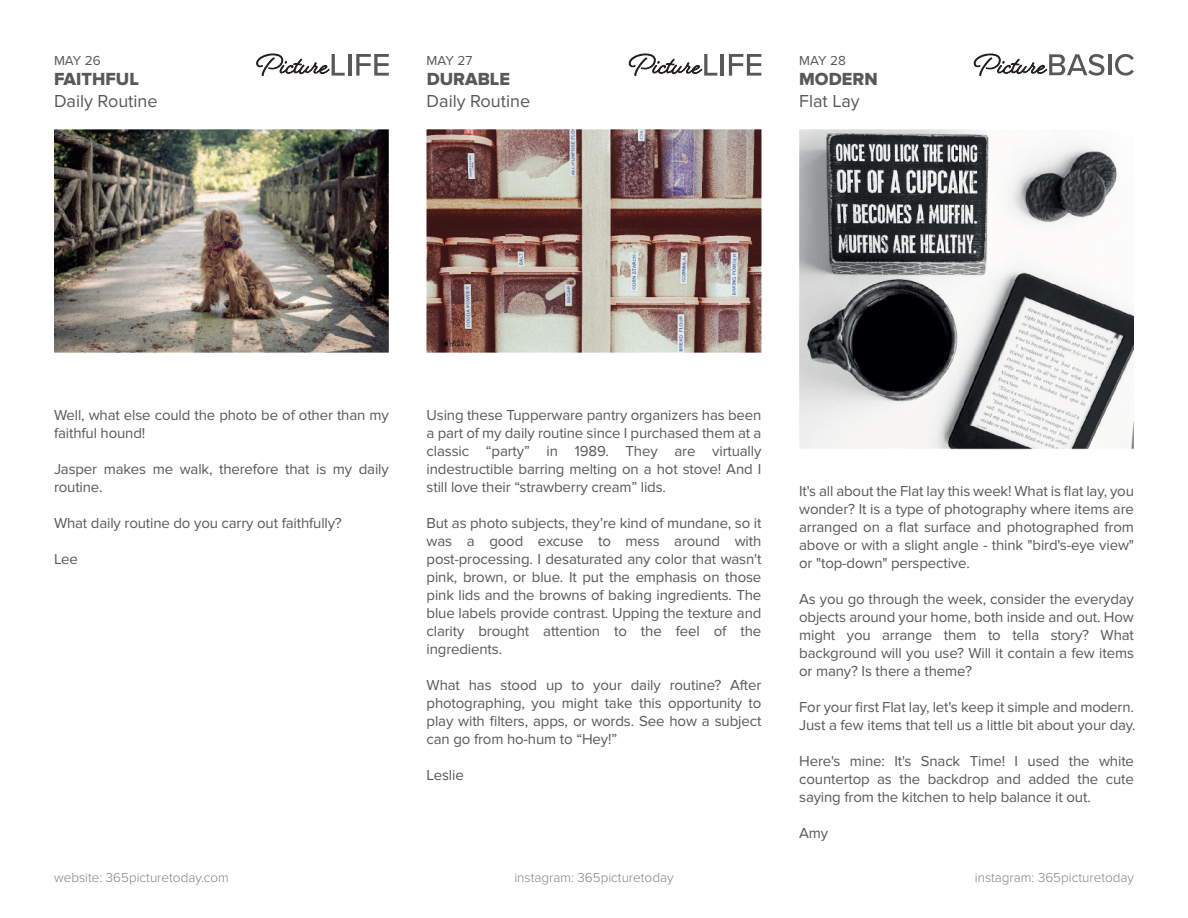
<style>
.page{position:relative;width:1188px;height:918px;background:#fff}
.page>*{position:absolute;margin:0;border:0;box-sizing:border-box;transform-origin:0 0}
.t1{font:18.15px "Proxima Nova Extrabld";color:#57585a}
.t2{font:18px "Proxima Nova";color:#57585a}
.t3{font:15px/18px "Proxima Nova";letter-spacing:-.01em;color:#57585a;text-align:justify}
.t4{font:300 13.5px "Proxima Nova";color:#808285}
.t5{font:13.5px "Proxima Nova";color:#57585a}
</style>
<div class="page">
<img style="left:54px;top:53px;width:1080px;height:397px">
<hr style="left:348px;top:54px;width:3px;height:22px;background:#57585a">
<svg style="left:356px;top:54px;width:33px;height:22px"></svg>
<svg style="left:256px;top:54px;width:89px;height:22px"></svg>
<hr style="left:721px;top:54px;width:3px;height:22px;background:#57585a">
<svg style="left:729px;top:54px;width:32px;height:22px"></svg>
<svg style="left:629px;top:54px;width:88px;height:22px"></svg>
<hr style="left:1108px;top:54px;width:3px;height:21px;background:#57585a">
<svg style="left:1115px;top:54px;width:19px;height:22px"></svg>
<svg style="left:974px;top:54px;width:130px;height:22px"></svg>
<p class="t5" style="left:54px;top:53px;width:48px">MAY 26</p>
<p class="t1" style="left:54px;top:69px;width:86px">FAITHFUL</p>
<p class="t5" style="left:427px;top:53px;width:47px">MAY 27</p>
<p class="t1" style="left:427px;top:69px;width:85px">DURABLE</p>
<p class="t5" style="left:799px;top:53px;width:48px">MAY 28</p>
<p class="t1" style="left:799px;top:69px;width:80px">MODERN</p>
<p class="t2" style="left:54px;top:90px;width:105px">Daily Routine</p>
<p class="t2" style="left:427px;top:90px;width:105px">Daily Routine</p>
<p class="t2" style="left:799px;top:90px;width:62px">Flat Lay</p>
<p class="t3" style="left:54px;top:407px;width:336px">Well, what else could the photo be of other than my faithful hound!</p>
<p class="t3" style="left:54px;top:461px;width:336px">Jasper makes me walk, therefore that is my daily routine.</p>
<p class="t3" style="left:54px;top:515px;width:289px">What daily routine do you carry out faithfully?</p>
<p class="t3" style="left:54px;top:551px;width:25px">Lee</p>
<p class="t3" style="left:427px;top:407px;width:336px">Using these Tupperware pantry organizers has been a part of my daily routine since I purchased them at a classic “party” in 1989. They are virtually indestructible barring melting on a hot stove! And I still love their “strawberry cream” lids.</p>
<p class="t3" style="left:427px;top:515px;width:336px">But as photo subjects, they’re kind of mundane, so it was a good excuse to mess around with post-processing. I desaturated any color that wasn't pink, brown, or blue. It put the emphasis on those pink lids and the browns of baking ingredients. The blue labels provide contrast. Upping the texture and clarity brought attention to the feel of the ingredients.</p>
<p class="t3" style="left:427px;top:677px;width:336px">What has stood up to your daily routine? After photographing, you might take this opportunity to play with filters, apps, or words. See how a subject can go from ho-hum to “Hey!”</p>
<p class="t3" style="left:427px;top:767px;width:39px">Leslie</p>
<p class="t3" style="left:799px;top:482px;width:336px">It's all about the Flat lay this week! What is flat lay, you wonder? It is a type of photography where items are arranged on a flat surface and photographed from above or with a slight angle - think "bird's-eye view" or "top-down" perspective.</p>
<p class="t3" style="left:799px;top:590px;width:336px">As you go through the week, consider the everyday objects around your home, both inside and out. How might you arrange them to tella story? What background will you use? Will it contain a few items or many? Is there a theme?</p>
<p class="t3" style="left:799px;top:698px;width:338px">For your first Flat lay, let's keep it simple and modern.<br>Just a few items that tell us a little bit about your day.</p>
<p class="t3" style="left:799px;top:752px;width:336px">Here's mine: It's Snack Time! I used the white countertop as the backdrop and added the cute saying from the kitchen to help balance it out.</p>
<p class="t3" style="left:799px;top:824px;width:31px">Amy</p>
<p class="t4" style="left:54px;top:869px;width:176px">website: 365picturetoday.com</p>
<p class="t4" style="left:514px;top:869px;width:161px">instagram: 365picturetoday</p>
<p class="t4" style="left:975px;top:869px;width:161px">instagram: 365picturetoday</p>
</div>
